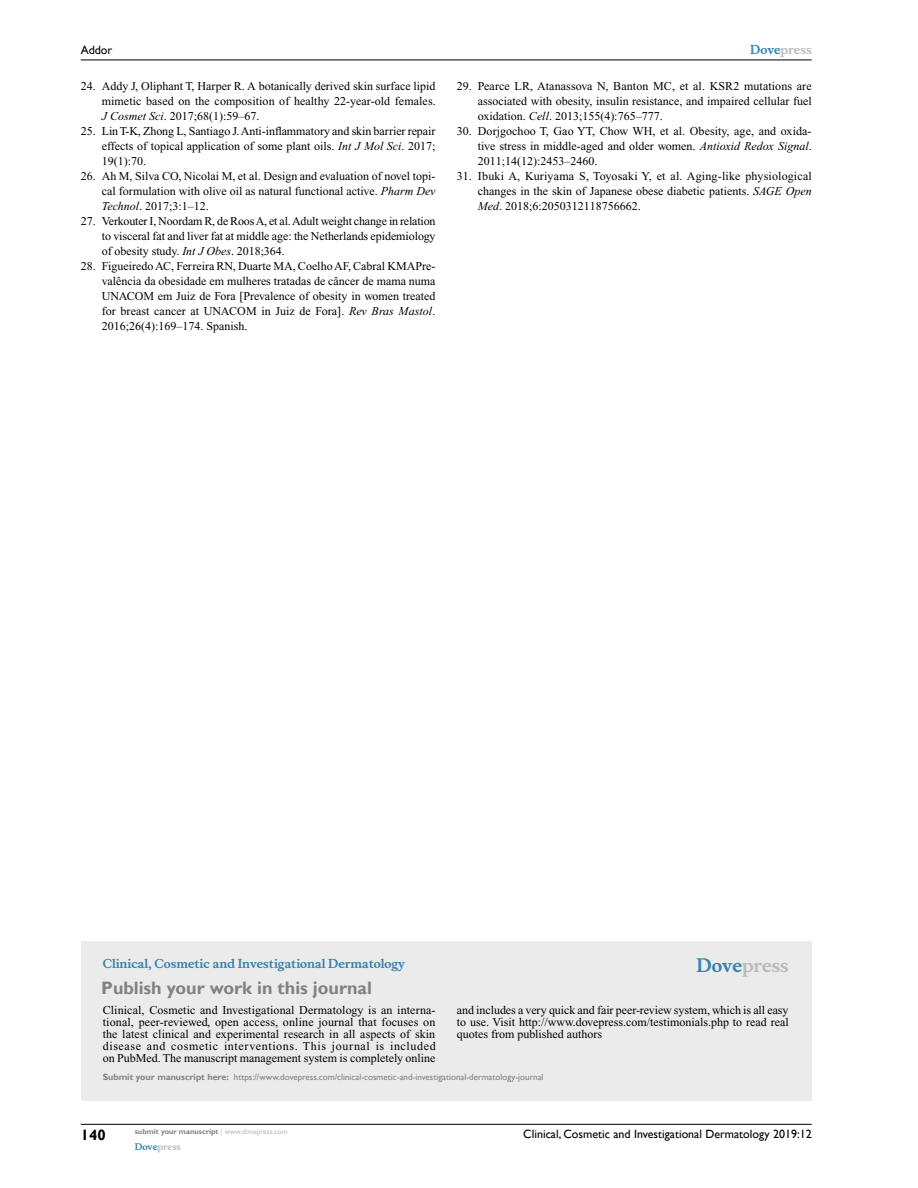
<style>
.page{position:relative;width:918px;height:1188px;background:#fff}
.page>*{position:absolute;margin:0;border:0;box-sizing:border-box;transform-origin:0 0}
.t1{font:700 18px "Gill Sans";color:#808285}
.t2{font:700 18px "Musee";color:#b8babc}
.t3{font:700 15px "Gill Sans";color:#000}
.t4{font:12px/15px "Times New Roman";color:#000;text-align:justify}
.t5{font:12px "Gill Sans";color:#000}
.t6{font:700 12px "Musee";color:#3785ad}
.t7{font:700 12px "Musee";color:#b8babc}
.t8{font:9px "Gill Sans";color:#808285}
.t9{font:700 9px "Musee";color:#b8babc}
.t10{font:700 7.5px "Gill Sans";color:#808285}
.s1{font-style:italic}
.s2{color:#3785ad}
.s3{font-weight:700}
.s4{font-weight:400;color:#b8babc}
</style>
<div class="page">
<div style="left:81px;top:941px;width:731px;height:159px;background:#ebebec"></div>
<hr style="left:81px;top:1124px;width:731px;height:1px;background:#000">
<hr style="left:81px;top:60px;width:731px;height:1px;background:#000">
<p class="t5" style="left:81px;top:43px;width:33px">Addor</p>
<p class="t4" style="left:102px;top:79px;width:335px;text-indent:-21px">24. Addy J, Oliphant T, Harper R. A botanically derived skin surface lipid mimetic based on the composition of healthy 22-year-old females.<br><span class="s1">J Cosmet Sci</span>. 2017;68(1):59–67.</p>
<p class="t4" style="left:102px;top:124px;width:335px;text-indent:-21px">25. Lin T-K, Zhong L, Santiago J. Anti-inflammatory and skin barrier repair effects of topical application of some plant oils. <span class="s1">Int J Mol Sci</span>. 2017; 19(1):70.</p>
<p class="t4" style="left:102px;top:169px;width:335px;text-indent:-21px">26. Ah M, Silva CO, Nicolai M, et al. Design and evaluation of novel topi&shy;cal formulation with olive oil as natural functional active. <span class="s1">Pharm Dev Technol</span>. 2017;3:1–12.</p>
<p class="t4" style="left:102px;top:214px;width:335px;text-indent:-21px">27. Verkouter I, Noordam R, de Roos A, et al. Adult weight change in relation to visceral fat and liver fat at middle age: the Netherlands epidemiology of obesity study. <span class="s1">Int J Obes</span>. 2018;364.</p>
<p class="t4" style="left:102px;top:259px;width:335px;text-indent:-21px">28. Figueiredo AC, Ferreira RN, Duarte MA, Coelho AF, Cabral KMAPre&shy;valência da obesidade em mulheres tratadas de câncer de mama numa UNACOM em Juiz de Fora [Prevalence of obesity in women treated for breast cancer at UNACOM in Juiz de Fora]. <span class="s1">Rev Bras Mastol</span>.<br>2016;26(4):169–174. Spanish.</p>
<p class="t7" style="left:750px;top:43px;width:63px"><span class="s2">Dove</span>press</p>
<p class="t4" style="left:478px;top:79px;width:335px;text-indent:-21px">29. Pearce LR, Atanassova N, Banton MC, et al. KSR2 mutations are associated with obesity, insulin resistance, and impaired cellular fuel oxidation. <span class="s1">Cell</span>. 2013;155(4):765–777.</p>
<p class="t4" style="left:478px;top:124px;width:335px;text-indent:-21px">30. Dorjgochoo T, Gao YT, Chow WH, et al. Obesity, age, and oxida&shy;tive stress in middle-aged and older women. <span class="s1">Antioxid Redox Signal</span>.<br>2011;14(12):2453–2460.</p>
<p class="t4" style="left:478px;top:169px;width:335px;text-indent:-21px">31. Ibuki A, Kuriyama S, Toyosaki Y, et al. Aging-like physiological changes in the skin of Japanese obese diabetic patients. <span class="s1">SAGE Open Med</span>. 2018;6:2050312118756662.</p>
<p class="t6" style="left:103px;top:956px;width:304px">Clinical, Cosmetic and Investigational Dermatology</p>
<h1 class="t1" style="left:101px;top:977px;width:272px">Publish your work in this journal</h1>
<h1 class="t2" style="left:697px;top:955px;width:94px"><span class="s2">Dove</span>press</h1>
<p class="t4" style="left:103px;top:1004px;width:334px;line-height:12px">Clinical, Cosmetic and Investigational Dermatology is an interna&shy;tional, peer-reviewed, open access, online journal that focuses on the latest clinical and experimental research in all aspects of skin disease and cosmetic interventions. This journal is included on PubMed. The manuscript management system is completely online</p>
<p class="t4" style="left:457px;top:1004px;width:333px;line-height:12px">and includes a very quick and fair peer-review system, which is all easy to use. Visit http://www.dovepress.com/testimonials.php to read real quotes from published authors</p>
<p class="t8" style="left:103px;top:1072px;width:442px"><span class="s3">Submit your manuscript here:</span> https://www.dovepress.com/clinical-cosmetic-and-investigational-dermatology-journal</p>
<p class="t3" style="left:81px;top:1126px;width:26px">140</p>
<p class="t10" style="left:135px;top:1127px;width:154px">submit your manuscript <span class="s4">| www.dovepress.com</span></p>
<p class="t9" style="left:135px;top:1141px;width:48px"><span class="s2">Dove</span>press</p>
<p class="t5" style="left:523px;top:1127px;width:290px">Clinical, Cosmetic and Investigational Dermatology 2019:12</p>
</div>
